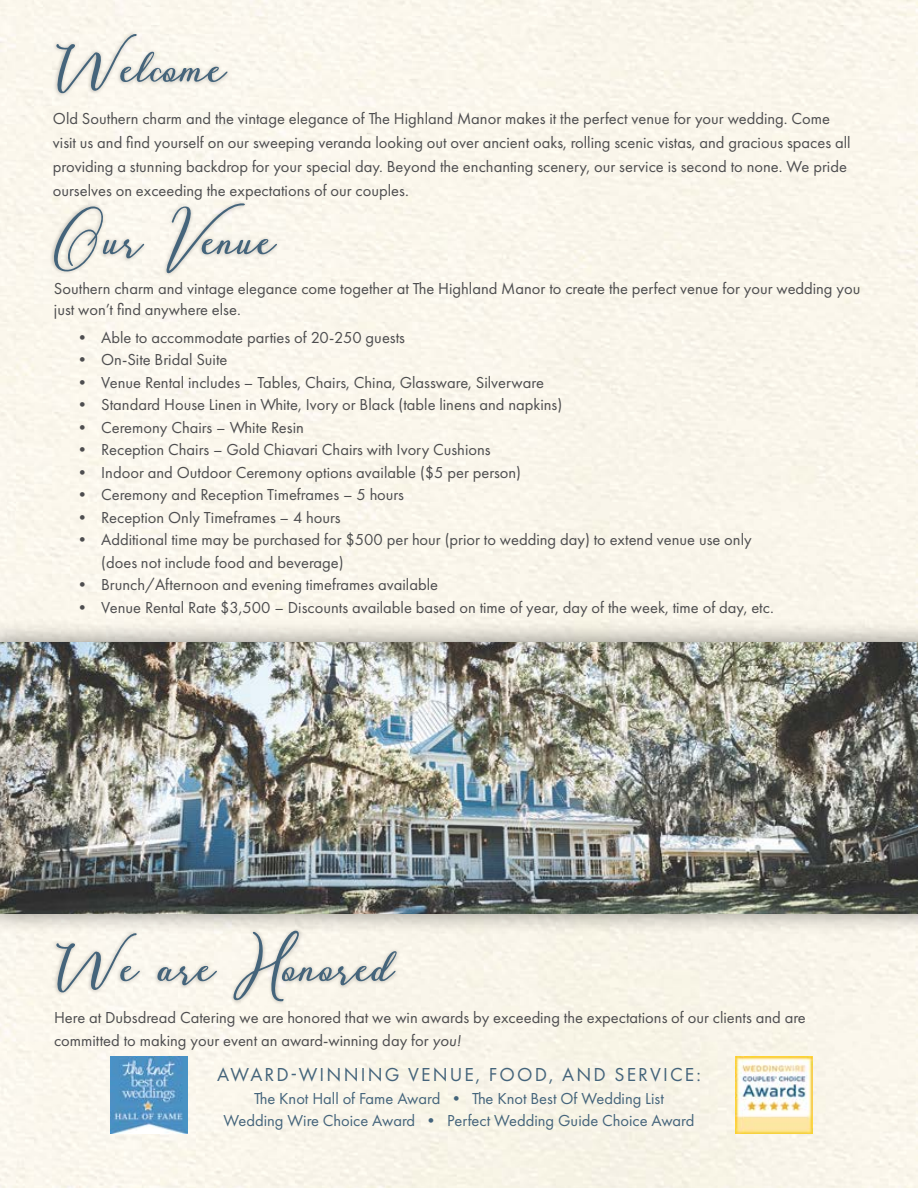
<style>
.page{position:relative;width:918px;height:1188px;background:#faf6eb}
.page>*{position:absolute;margin:0;border:0;box-sizing:border-box;transform-origin:0 0}
.t1{font:60px "Paullina";color:#44647b}
.t2{font:19.5px "Futura PT";letter-spacing:.11em;color:#44647b}
.t3{font:16.5px/24px "Futura PT";color:#4d4d4f}
.t4{font:16.5px/22.5px "Futura PT";color:#44647b;text-align:center}
.s1{font-style:italic}
</style>
<div class="page">
<div style="left:53px;top:31px;width:179px;height:66px;background:#000;opacity:.25"></div>
<div style="left:50px;top:200px;width:231px;height:78px;background:#000;opacity:.25"></div>
<div style="left:53px;top:928px;width:349px;height:78px;background:#000;opacity:.25"></div>
<img style="left:110px;top:1056px;width:77px;height:77px">
<img style="left:736px;top:1056px;width:77px;height:77px">
<div style="left:0;top:619px;width:918px;height:317px;background:#000;opacity:.45"></div>
<img style="left:0;top:642px;width:918px;height:271px">
<h1 class="t1" style="left:54px;top:25px;width:173px">Welcome</h1>
<p class="t3" style="left:53px;top:106px;width:799px">Old Southern charm and the vintage elegance of The Highland Manor makes it the perfect venue for your wedding. Come visit us and find yourself on our sweeping veranda looking out over ancient oaks, rolling scenic vistas, and gracious spaces all providing a stunning backdrop for your special day. Beyond the enchanting scenery, our service is second to none. We pride ourselves on exceeding the expectations of our couples.</p>
<h1 class="t1" style="left:54px;top:197px;width:222px">Our Venue</h1>
<p class="t3" style="left:54px;top:278px;width:808px;line-height:21px">Southern charm and vintage elegance come together at The Highland Manor to create the perfect venue for your wedding you just won’t find anywhere else.</p>
<p class="t3" style="left:74px;top:325px;width:332px">• Able to accommodate parties of 20-250 guests</p>
<p class="t3" style="left:74px;top:348px;width:155px">• On-Site Bridal Suite</p>
<p class="t3" style="left:74px;top:370px;width:471px">• Venue Rental includes – Tables, Chairs, China, Glassware, Silverware</p>
<p class="t3" style="left:74px;top:393px;width:490px">• Standard House Linen in White, Ivory or Black (table linens and napkins)</p>
<p class="t3" style="left:74px;top:415px;width:231px">• Ceremony Chairs – White Resin</p>
<p class="t3" style="left:74px;top:438px;width:418px">• Reception Chairs – Gold Chiavari Chairs with Ivory Cushions</p>
<p class="t3" style="left:74px;top:460px;width:448px">• Indoor and Outdoor Ceremony options available ($5 per person)</p>
<p class="t3" style="left:74px;top:483px;width:331px">• Ceremony and Reception Timeframes – 5 hours</p>
<p class="t3" style="left:74px;top:505px;width:268px">• Reception Only Timeframes – 4 hours</p>
<p class="t3" style="left:101px;top:528px;width:652px;line-height:22.5px;text-indent:-27px">• Additional time may be purchased for $500 per hour (prior to wedding day) to extend venue use only (does not include food and beverage)</p>
<p class="t3" style="left:74px;top:573px;width:365px">• Brunch/Afternoon and evening timeframes available</p>
<p class="t3" style="left:74px;top:595px;width:701px">• Venue Rental Rate $3,500 – Discounts available based on time of year, day of the week, time of day, etc.</p>
<h1 class="t1" style="left:54px;top:924px;width:341px">We are Honored</h1>
<p class="t3" style="left:54px;top:1007px;width:753px;line-height:22.5px">Here at Dubsdread Catering we are honored that we win awards by exceeding the expectations of our clients and are committed to making your event an award-winning day for <span class="s1">you!</span></p>
<p class="t2" style="left:217px;top:1063px;width:485px">AWARD-WINNING VENUE, FOOD, AND SERVICE:</p>
<p class="t4" style="left:224px;top:1087px;width:472px">The Knot Hall of Fame Award • The Knot Best Of Wedding List<br>Wedding Wire Choice Award • Perfect Wedding Guide Choice Award</p>
</div>
